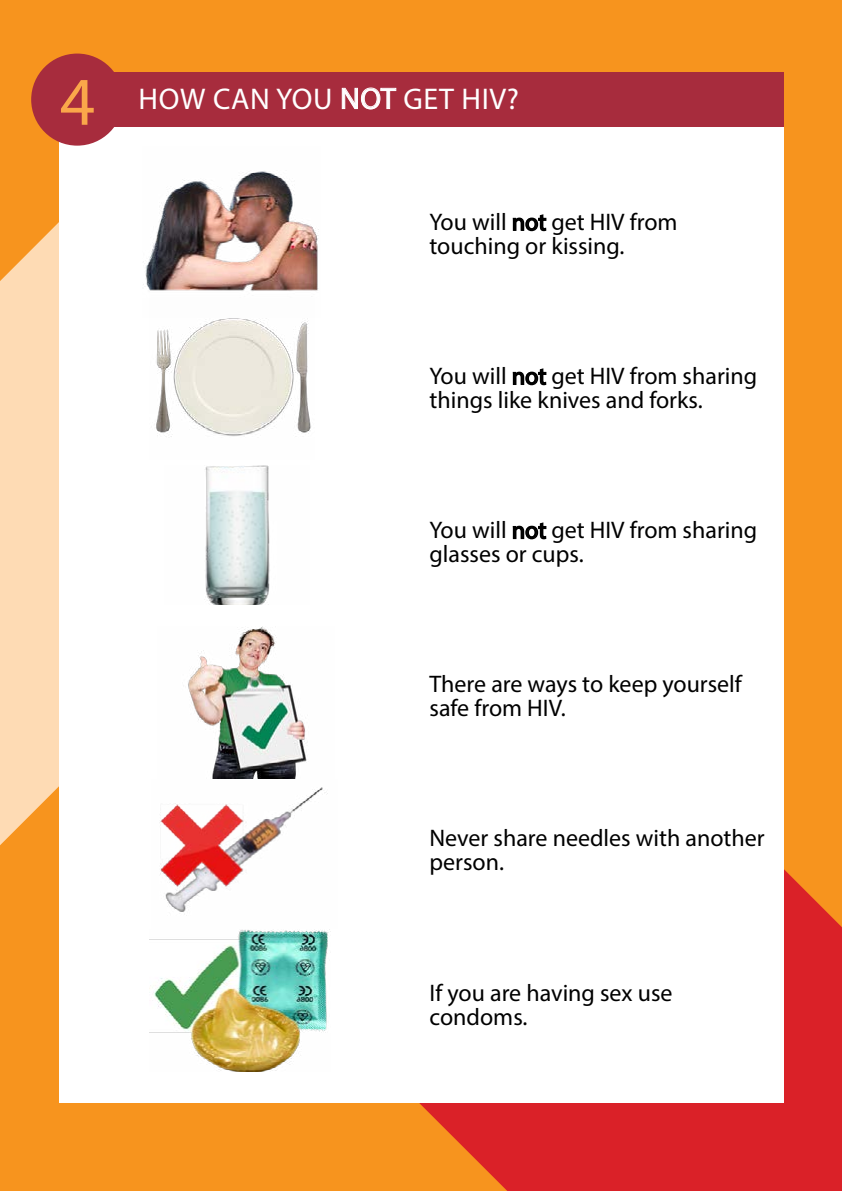
<style>
.page{position:relative;width:842px;height:1191px;background:#f7941e}
.page>*{position:absolute;margin:0;border:0;box-sizing:border-box;transform-origin:0 0}
.t1{font:68.8px "Myriad Pro";color:#faa74a}
.t2{font:30px "Myriad Pro";letter-spacing:.02em;color:#fff}
.t3{font:24px/24px "Myriad Pro";color:#000}
</style>
<div class="page">
<svg style="left:59px;top:854px;width:783px;height:337px;fill:#da2128"></svg>
<svg style="left:0;top:166px;width:60px;height:688px;fill:#fedbb4"></svg>
<div style="left:60px;top:72px;width:724px;height:1031px;background:#fff"></div>
<div style="left:60px;top:72px;width:724px;height:55px;background:#a72c3d"></div>
<svg style="left:512px;top:214px;width:35px;height:18px"></svg>
<svg style="left:512px;top:368px;width:35px;height:18px"></svg>
<svg style="left:512px;top:522px;width:35px;height:18px"></svg>
<svg style="left:341px;top:87px;width:56px;height:23px"></svg>
<div style="left:31px;top:54px;width:92px;height:92px;background:#a72c3d;border-radius:50%"></div>
<img style="left:156px;top:318px;width:155px;height:119px">
<img style="left:143px;top:171px;width:176px;height:120px">
<img style="left:205px;top:465px;width:65px;height:139px">
<img style="left:188px;top:627px;width:120px;height:151px">
<img style="left:159px;top:787px;width:169px;height:125px">
<img style="left:149px;top:929px;width:181px;height:142px">
<h1 class="t1" style="left:60px;top:59px;width:37px">4</h1>
<p class="t2" style="left:139px;top:80px;width:382px">HOW CAN YOU NOT GET HIV?</p>
<p class="t3" style="left:429px;top:210px;width:250px">You will not get HIV from touching or kissing.</p>
<p class="t3" style="left:429px;top:364px;width:329px">You will not get HIV from sharing things like knives and forks.</p>
<p class="t3" style="left:429px;top:518px;width:329px">You will not get HIV from sharing glasses or cups.</p>
<p class="t3" style="left:429px;top:672px;width:314px">There are ways to keep yourself safe from HIV.</p>
<p class="t3" style="left:429px;top:826px;width:337px">Never share needles with another person.</p>
<p class="t3" style="left:429px;top:980px;width:244px">If you are having sex use condoms.</p>
</div>
